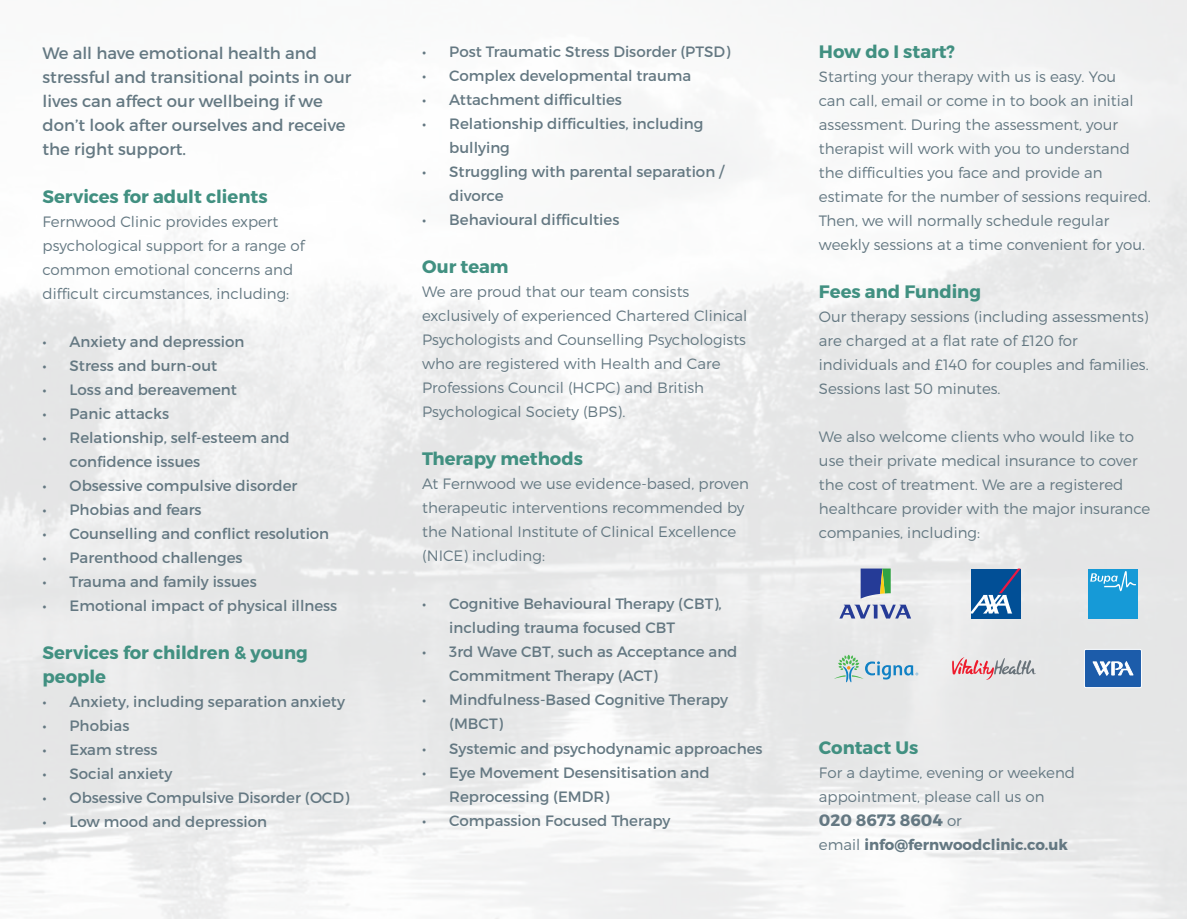
<style>
.page{position:relative;width:1187px;height:919px;background:#fff}
.page>*{position:absolute;margin:0;border:0;box-sizing:border-box;transform-origin:0 0}
.t1{font:700 18px/24px "Montserrat";color:#419081}
.t2{font:16.5px/24px "Montserrat";color:#647882}
.t3{font:700 16.5px "Montserrat";color:#647882}
.t4{font:300 15px/24px "Montserrat";color:#647882}
.t5{font:15px/24px "Montserrat";color:#647882}
.t6{font:700 15px "Montserrat";color:#647882}
.s1{font-weight:300;font-size:15px}
.s2{font-weight:300}
</style>
<div class="page">
<img style="left:0;top:0;width:1186px;height:918px">
<svg style="left:860px;top:568px;width:30px;height:30px"></svg>
<svg style="left:839px;top:604px;width:72px;height:14px"></svg>
<div style="left:1087px;top:568px;width:50px;height:50px;background:#169ad7"></div>
<svg style="left:1090px;top:571px;width:45px;height:20px"></svg>
<svg style="left:834px;top:654px;width:84px;height:28px"></svg>
<div style="left:970px;top:568px;width:50px;height:50px;background:#014f96"></div>
<svg style="left:970px;top:568px;width:50px;height:45px"></svg>
<svg style="left:952px;top:657px;width:83px;height:23px"></svg>
<div style="left:1083px;top:649px;width:58px;height:39px;background:#1c5caa;border:1px solid #fff;border-radius:2px"></div>
<svg style="left:1092px;top:661px;width:41px;height:14px"></svg>
<p class="t2" style="left:43px;top:41px;width:310px">We all have emotional health and stressful and transitional points in our lives can affect our wellbeing if we don’t look after ourselves and receive the right support.</p>
<p class="t1" style="left:43px;top:184px;width:226px">Services for adult clients</p>
<p class="t4" style="left:43px;top:209px;width:263px">Fernwood Clinic provides expert psychological support for a range of common emotional concerns and</p>
<p class="t4" style="left:43px;top:281px;width:248px">difficult circumstances, including:</p>
<p class="t5" style="left:43px;top:329px;width:203px">• Anxiety and depression</p>
<p class="t5" style="left:43px;top:353px;width:176px">• Stress and burn-out</p>
<p class="t5" style="left:43px;top:377px;width:196px">• Loss and bereavement</p>
<p class="t5" style="left:43px;top:401px;width:128px">• Panic attacks</p>
<p class="t5" style="left:70px;top:425px;width:222px;text-indent:-27px">• Relationship, self-esteem and confidence issues</p>
<p class="t5" style="left:43px;top:473px;width:256px">• Obsessive compulsive disorder</p>
<p class="t5" style="left:43px;top:497px;width:161px">• Phobias and fears</p>
<p class="t5" style="left:43px;top:521px;width:288px">• Counselling and conflict resolution</p>
<p class="t5" style="left:43px;top:545px;width:201px">• Parenthood challenges</p>
<p class="t5" style="left:43px;top:569px;width:216px">• Trauma and family issues</p>
<p class="t5" style="left:43px;top:593px;width:296px">• Emotional impact of physical illness</p>
<p class="t1" style="left:43px;top:640px;width:267px">Services for children &amp; young people</p>
<p class="t5" style="left:43px;top:689px;width:304px">• Anxiety, including separation anxiety</p>
<p class="t5" style="left:43px;top:713px;width:88px">• Phobias</p>
<p class="t5" style="left:43px;top:737px;width:117px">• Exam stress</p>
<p class="t5" style="left:43px;top:761px;width:131px">• Social anxiety</p>
<p class="t5" style="left:43px;top:785px;width:308px">• Obsessive Compulsive Disorder (OCD)</p>
<p class="t5" style="left:43px;top:809px;width:226px">• Low mood and depression</p>
<p class="t5" style="left:422px;top:40px;width:309px">• Post Traumatic Stress Disorder (PTSD)</p>
<p class="t5" style="left:422px;top:64px;width:270px">• Complex developmental trauma</p>
<p class="t5" style="left:422px;top:88px;width:201px">• Attachment difficulties</p>
<p class="t5" style="left:449px;top:112px;width:256px;text-indent:-27px">• Relationship difficulties, including bullying</p>
<p class="t5" style="left:449px;top:160px;width:276px;text-indent:-27px">• Struggling with parental separation / divorce</p>
<p class="t5" style="left:422px;top:208px;width:199px">• Behavioural difficulties</p>
<p class="t1" style="left:422px;top:255px;width:88px">Our team</p>
<p class="t4" style="left:422px;top:279px;width:326px">We are proud that our team consists exclusively of experienced Chartered Clinical Psychologists and Counselling Psychologists who are registered with Health and Care Professions Council (HCPC) and British Psychological Society (BPS).</p>
<p class="t1" style="left:422px;top:447px;width:162px">Therapy methods</p>
<p class="t4" style="left:422px;top:471px;width:328px">At Fernwood we use evidence-based, proven therapeutic interventions recommended by the National Institute of Clinical Excellence (NICE) including:</p>
<p class="t5" style="left:449px;top:592px;width:274px;text-indent:-27px">• Cognitive Behavioural Therapy (CBT), including trauma focused CBT</p>
<p class="t5" style="left:449px;top:640px;width:290px;text-indent:-27px">• 3rd Wave CBT, such as Acceptance and<br>Commitment Therapy (ACT)</p>
<p class="t5" style="left:449px;top:688px;width:280px;text-indent:-27px">• Mindfulness-Based Cognitive Therapy (MBCT)</p>
<p class="t5" style="left:422px;top:736px;width:342px">• Systemic and psychodynamic approaches</p>
<p class="t5" style="left:449px;top:760px;width:262px;text-indent:-27px">• Eye Movement Desensitisation and<br>Reprocessing (EMDR)</p>
<p class="t5" style="left:422px;top:808px;width:250px">• Compassion Focused Therapy</p>
<p class="t1" style="left:819px;top:40px;width:138px">How do I start?</p>
<p class="t4" style="left:819px;top:64px;width:333px">Starting your therapy with us is easy. You<br>can call, email or come in to book an initial assessment. During the assessment, your therapist will work with you to understand the difficulties you face and provide an estimate for the number of sessions required.<br>Then, we will normally schedule regular weekly sessions at a time convenient for you.</p>
<p class="t1" style="left:819px;top:280px;width:164px">Fees and Funding</p>
<p class="t4" style="left:819px;top:304px;width:331px">Our therapy sessions (including assessments) are charged at a flat rate of £120 for individuals and £140 for couples and families.<br>Sessions last 50 minutes.</p>
<p class="t4" style="left:819px;top:424px;width:333px">We also welcome clients who would like to use their private medical insurance to cover the cost of treatment. We are a registered healthcare provider with the major insurance companies, including:</p>
<p class="t1" style="left:819px;top:736px;width:101px">Contact Us</p>
<p class="t4" style="left:819px;top:760px;width:257px">For a daytime, evening or weekend appointment, please call us on</p>
<p class="t3" style="left:819px;top:810px;width:144px">020 8673 8604 <span class="s1">or</span></p>
<p class="t6" style="left:819px;top:835px;width:250px"><span class="s2">email</span> info@fernwoodclinic.co.uk</p>
</div>
